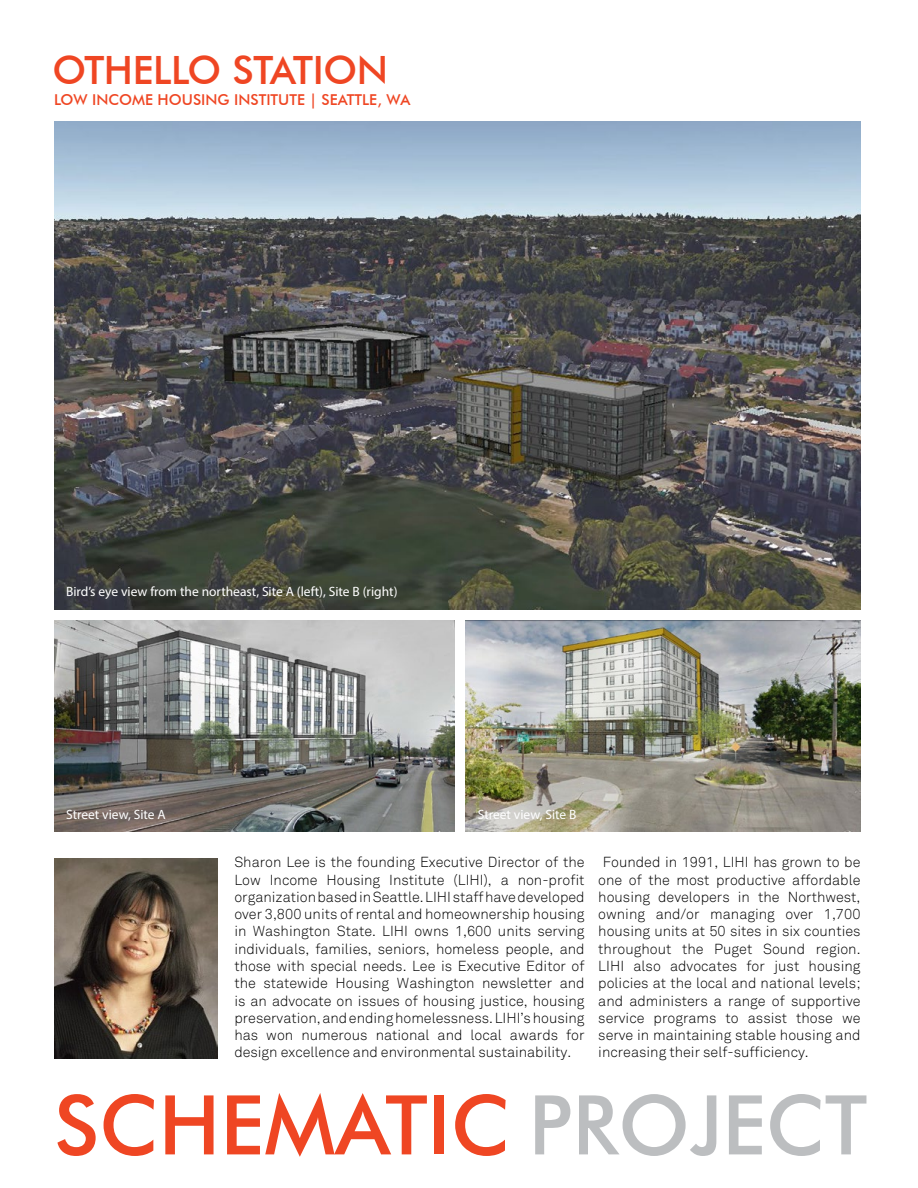
<style>
.page{position:relative;width:918px;height:1188px;background:#fff}
.page>*{position:absolute;margin:0;border:0;box-sizing:border-box;transform-origin:0 0}
.t1{font:500 82.5px "Futura BT";color:#ef4623}
.t2{font:500 39px "Futura BT";letter-spacing:-.01em;color:#ef4623}
.t3{font:500 15px "Futura BT";color:#ef4623}
.t4{font:300 14.4px/17.2px "Akkurat";color:#000;text-align:justify}
.t5{font:13.5px "Myriad Pro";color:#fff}
.s1{color:#bcbec0}
</style>
<div class="page">
<img style="left:54px;top:859px;width:163px;height:200px">
<img style="left:54px;top:122px;width:807px;height:487px">
<img style="left:54px;top:620px;width:400px;height:212px">
<img style="left:466px;top:620px;width:395px;height:212px">
<p class="t2" style="left:52px;top:46px;width:337px">OTHELLO STATION</p>
<p class="t3" style="left:54px;top:90px;width:358px">LOW INCOME HOUSING INSTITUTE | SEATTLE, WA</p>
<p class="t5" style="left:66px;top:583px;width:333px">Bird’s eye view from the northeast, Site A (left), Site B (right)</p>
<p class="t5" style="left:66px;top:806px;width:101px">Street view, Site A</p>
<p class="t5" style="left:478px;top:806px;width:100px">Street view, Site B</p>
<p class="t4" style="left:234px;top:854px;width:352px">Sharon Lee is the founding Executive Director of the Low Income Housing Institute (LIHI), a non-profit organization based in Seattle. LIHI staff have developed over 3,800 units of rental and homeownership housing in Washington State. LIHI owns 1,600 units serving individuals, families, seniors, homeless people, and those with special needs. Lee is Executive Editor of the statewide Housing Washington newsletter and is an advocate on issues of housing justice, housing preservation, and ending homelessness. LIHI’s housing has won numerous national and local awards for design excellence and environmental sustainability.</p>
<p class="t1" style="left:54px;top:1075px;width:814px">SCHEMATIC <span class="s1">PROJECT</span></p>
<p class="t4" style="left:598px;top:854px;width:264px;text-indent:5px">Founded in 1991, LIHI has grown to be one of the most productive affordable housing developers in the Northwest, owning and/or managing over 1,700 housing units at 50 sites in six counties throughout the Puget Sound region.<br>LIHI also advocates for just housing policies at the local and national levels; and administers a range of supportive service programs to assist those we serve in maintaining stable housing and increasing their self-sufficiency.</p>
</div>
